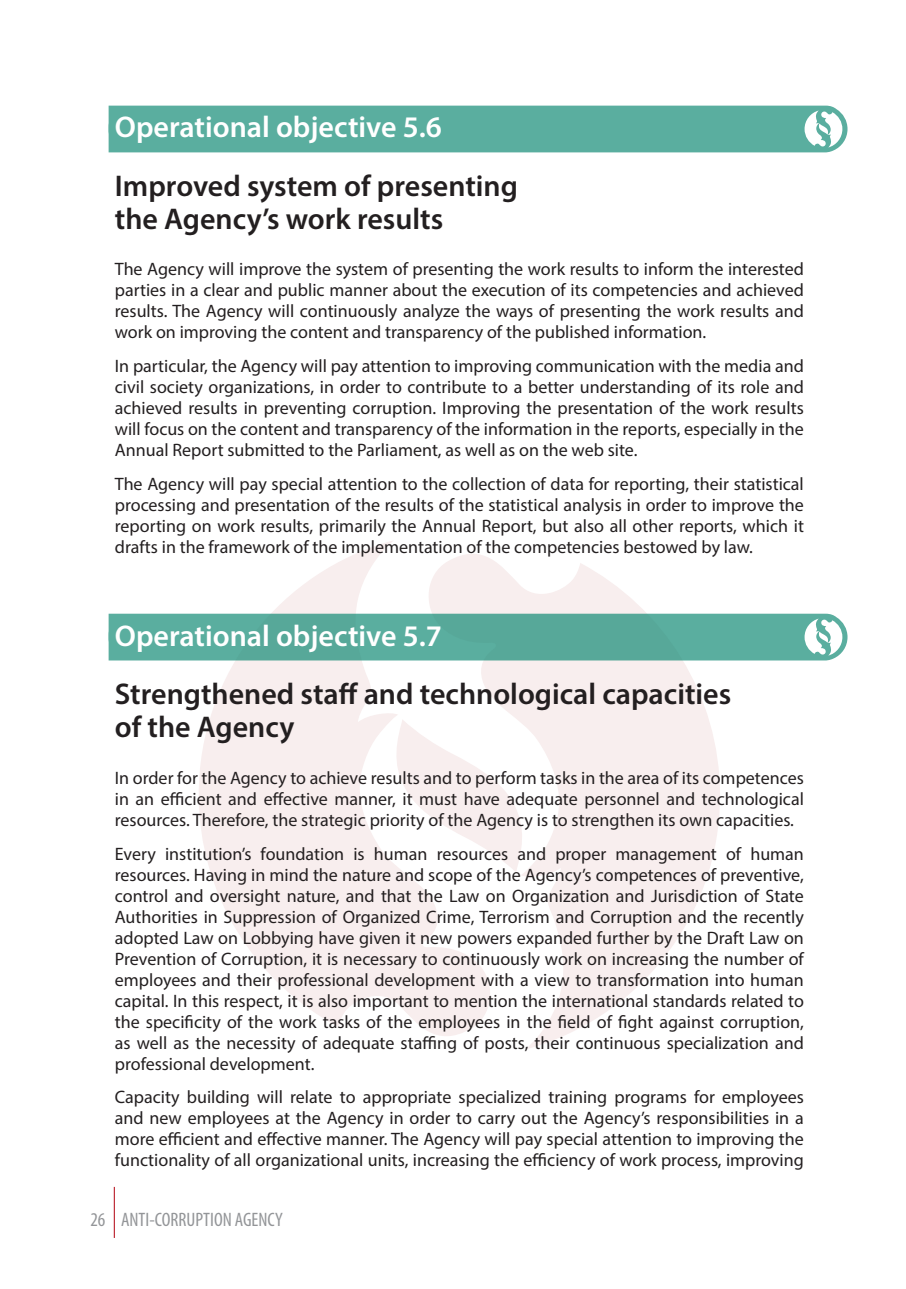
<style>
.page{position:relative;width:906px;height:1289px;background:#fff}
.page>*{position:absolute;margin:0;border:0;box-sizing:border-box;transform-origin:0 0}
.naslov_2-2{font:600 30px "Myriad Pro";color:#231f20}
.naslov_2{font:600 30px "Myriad Pro";color:#fff}
.t1{font:condensed 19.5px "Myriad Pro";color:#939598}
.osnovni_tekst{font:18px/21px "Myriad Pro";color:#231f20;text-align:justify}
</style>
<div class="page">
<hr style="left:114px;top:1186px;width:1px;height:51px;background:#b50e1a">
<svg style="left:199px;top:541px;width:521px;height:508px;fill:#f8eeee"></svg>
<div style="left:108px;top:106px;width:739px;height:46px;background:#5aae9f"></div>
<div style="left:108px;top:613px;width:739px;height:47px;background:#5aae9f"></div>
<p class="naslov_2" style="left:115px;top:108px;width:329px">Operational objective 5.6</p>
<p class="naslov_2-2" style="left:115px;top:167px;width:404px">Improved system of presenting</p>
<p class="naslov_2-2" style="left:115px;top:200px;width:330px">the Agency’s work results</p>
<p class="osnovni_tekst" style="left:115px;top:259px;width:690px">The Agency will improve the system of presenting the work results to inform the interested parties in a clear and public manner about the execution of its competencies and achieved results. The Agency will continuously analyze the ways of presenting the work results and work on improving the content and transparency of the published information.</p>
<p class="osnovni_tekst" style="left:115px;top:355px;width:690px">In particular, the Agency will pay attention to improving communication with the media and civil society organizations, in order to contribute to a better understanding of its role and achieved results in preventing corruption. Improving the presentation of the work results will focus on the content and transparency of the information in the reports, especially in the Annual Report submitted to the Parliament, as well as on the web site.</p>
<p class="osnovni_tekst" style="left:115px;top:473px;width:690px">The Agency will pay special attention to the collection of data for reporting, their statistical processing and presentation of the results of the statistical analysis in order to improve the reporting on work results, primarily the Annual Report, but also all other reports, which it drafts in the framework of the implementation of the competencies bestowed by law.</p>
<p class="naslov_2" style="left:115px;top:616px;width:329px">Operational objective 5.7</p>
<p class="naslov_2-2" style="left:115px;top:675px;width:618px">Strengthened staff and technological capacities</p>
<p class="naslov_2-2" style="left:115px;top:708px;width:181px">of the Agency</p>
<p class="osnovni_tekst" style="left:115px;top:767px;width:690px">In order for the Agency to achieve results and to perform tasks in the area of its competences in an efficient and effective manner, it must have adequate personnel and technological resources. Therefore, the strategic priority of the Agency is to strengthen its own capacities.</p>
<p class="osnovni_tekst" style="left:115px;top:842px;width:690px">Every institution’s foundation is human resources and proper management of human resources. Having in mind the nature and scope of the Agency’s competences of preventive, control and oversight nature, and that the Law on Organization and Jurisdiction of State Authorities in Suppression of Organized Crime, Terrorism and Corruption and the recently adopted Law on Lobbying have given it new powers expanded further by the Draft Law on Prevention of Corruption, it is necessary to continuously work on increasing the number of employees and their professional development with a view to transformation into human capital. In this respect, it is also important to mention the international standards related to the specificity of the work tasks of the employees in the field of fight against corruption, as well as the necessity of adequate staffing of posts, their continuous specialization and professional development.</p>
<p class="osnovni_tekst" style="left:115px;top:1086px;width:690px">Capacity building will relate to appropriate specialized training programs for employees and new employees at the Agency in order to carry out the Agency’s responsibilities in a more efficient and effective manner. The Agency will pay special attention to improving the functionality of all organizational units, increasing the efficiency of work process, improving</p>
<p class="t1" style="left:90px;top:1208px;width:194px">26 ANTI-CORRUPTION AGENCY</p>
</div>
